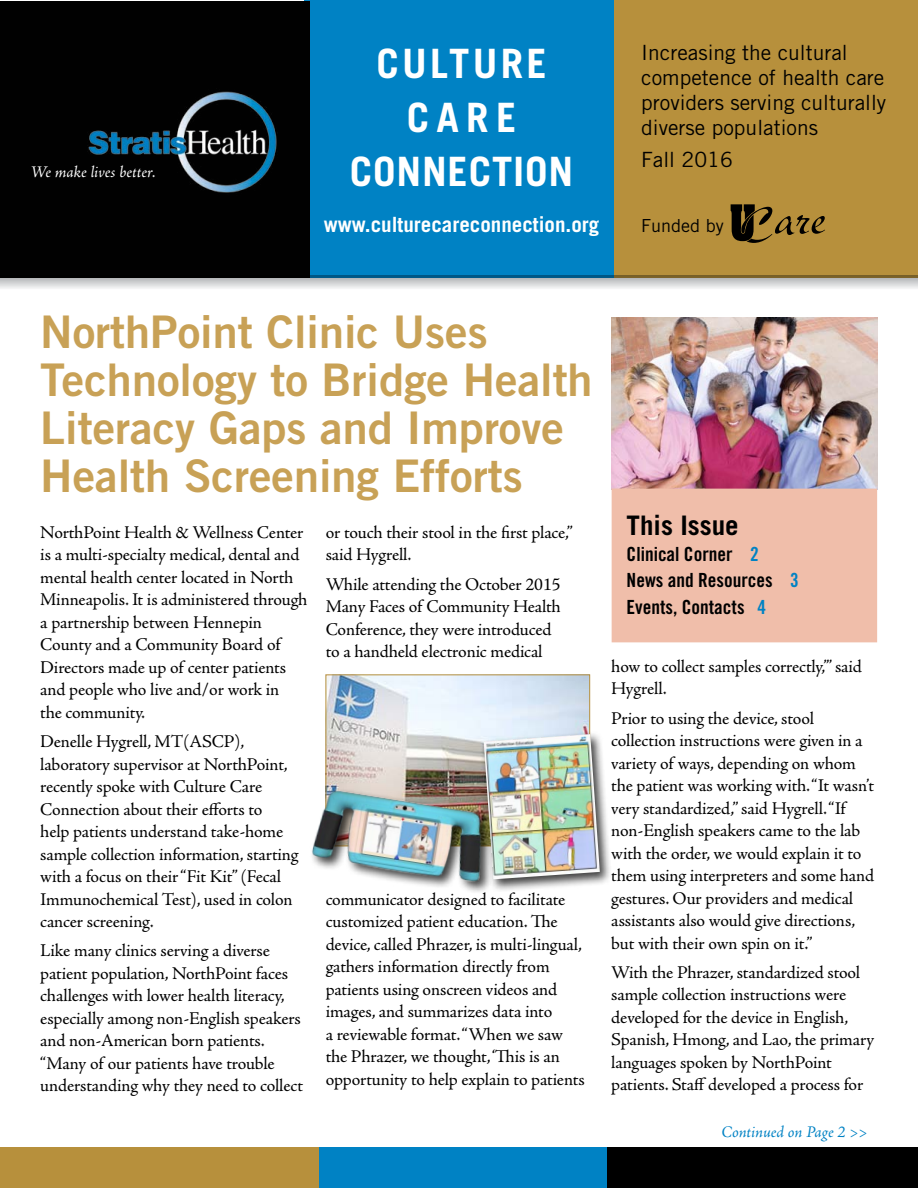
<style>
.page{position:relative;width:918px;height:1188px;background:#fff}
.page>*{position:absolute;margin:0;border:0;box-sizing:border-box;transform-origin:0 0}
.t1{font:45px/48px "Trade Gothic LT Std Bd 2";color:#c8a156}
.t2{font:700 40.5px/53.6px "Trade Gothic LT Std";letter-spacing:.05em;color:#fff;text-align:center}
.t3{font:700 26.85px "Trade Gothic LT Std";color:#000}
.t4{font:21px/25.2px "Trade Gothic LT Std";color:#000}
.t5{font:700 21px "Trade Gothic LT Std";color:#fff}
.t6{font:19.5px/26.2px "Trade Gothic LT Std Bd Cn 20";color:#000}
.t7{font:18px/22.5px "Adobe Jenson Pro";letter-spacing:-.01em;color:#000}
.t8{font:18px "Trade Gothic LT Std";color:#000}
.t9{font:italic 16.5px "Adobe Jenson Pro";color:#fff}
.t10{font:italic 16.5px "Adobe Jenson Pro";letter-spacing:-.005em;color:#0082c4}
.s1{color:#0082c4}
</style>
<div class="page">
<div style="left:609px;top:0;width:309px;height:277px;background:#b7903c"></div>
<div style="left:601px;top:1148px;width:317px;height:40px;background:#000"></div>
<div style="left:304px;top:0;width:310px;height:277px;background:#0082c4"></div>
<div style="left:315px;top:1148px;width:291px;height:40px;background:#0082c4"></div>
<div style="left:0;top:1148px;width:318px;height:40px;background:#b7903c"></div>
<svg style="left:731px;top:204px;width:94px;height:39px"></svg>
<img style="left:612px;top:317px;width:265px;height:172px">
<div style="left:612px;top:489px;width:264px;height:153px;background:#f0beaa"></div>
<div style="left:0;top:1px;width:309px;height:275px;background:#010101"></div>
<img style="left:88px;top:88px;width:190px;height:107px">
<img style="left:328px;top:677px;width:260px;height:108px">
<div style="left:480px;top:731px;width:133px;height:161px;background:#000;opacity:.75"></div>
<img style="left:484px;top:734px;width:116px;height:145px">
<div style="left:309px;top:787px;width:184px;height:107px;background:#fff"></div>
<img style="left:311px;top:785px;width:181px;height:104px">
<svg style="left:0;top:276px;width:918px;height:13px;background:#babebf"></svg>
<p class="t9" style="left:31px;top:162px;width:127px">We make lives better.</p>
<h2 class="t2" style="left:350px;top:37px;width:225px">Culture<br>Care connection</h2>
<p class="t5" style="left:324px;top:211px;width:277px">www.culturecareconnection.org</p>
<p class="t4" style="left:641px;top:39px;width:246px">Increasing the cultural competence of health care providers serving culturally diverse populations</p>
<p class="t4" style="left:641px;top:147px;width:93px">Fall 2016</p>
<p class="t8" style="left:641px;top:215px;width:84px">Funded by</p>
<h1 class="t1" style="left:40px;top:307px;width:554px">NorthPoint Clinic Uses<br>Technology to Bridge Health<br>Literacy Gaps and Improve<br>Health Screening Efforts</h1>
<p class="t7" style="left:40px;top:521px;width:269px">NorthPoint Health &amp; Wellness Center is a multi-specialty medical, dental and mental health center located in North Minneapolis. It is administered through a partnership between Hennepin County and a Community Board of Directors made up of center patients and people who live and/or work in<br>the community.</p>
<p class="t7" style="left:40px;top:731px;width:260px">Denelle Hygrell, MT(ASCP), laboratory supervisor at NorthPoint, recently spoke with Culture Care Connection about their efforts to<br>help patients understand take-home sample collection information, starting with a focus on their “Fit Kit” (Fecal Immunochemical Test), used in colon cancer screening.</p>
<p class="t7" style="left:40px;top:940px;width:264px">Like many clinics serving a diverse patient population, NorthPoint faces challenges with lower health literacy, especially among non-English speakers and non-American born patients. “Many of our patients have trouble understanding why they need to collect</p>
<p class="t7" style="left:326px;top:521px;width:249px">or touch their stool in the first place,” said Hygrell.</p>
<p class="t7" style="left:326px;top:573px;width:237px">While attending the October 2015<br>Many Faces of Community Health<br>Conference, they were introduced to a handheld electronic medical</p>
<p class="t7" style="left:326px;top:888px;width:261px">communicator designed to facilitate customized patient education. The device, called Phrazer, is multi-lingual, gathers information directly from patients using onscreen videos and images, and summarizes data into<br>a reviewable format. “When we saw the Phrazer, we thought, ‘This is an opportunity to help explain to patients</p>
<h3 class="t3" style="left:627px;top:509px;width:114px">This Issue</h3>
<p class="t6" style="left:627px;top:541px;width:174px">Clinical Corner <span class="s1">2<br></span>News and Resources <span class="s1">3<br></span>Events, Contacts <span class="s1">4</span></p>
<p class="t7" style="left:611px;top:655px;width:252px">how to collect samples correctly,’” said<br>Hygrell.</p>
<p class="t7" style="left:611px;top:707px;width:264px">Prior to using the device, stool collection instructions were given in a variety of ways, depending on whom the patient was working with. “It wasn’t very standardized,” said Hygrell. “If non-English speakers came to the lab with the order, we would explain it to them using interpreters and some hand gestures. Our providers and medical assistants also would give directions, but with their own spin on it.”</p>
<p class="t7" style="left:611px;top:961px;width:264px">With the Phrazer, standardized stool sample collection instructions were developed for the device in English, Spanish, Hmong, and Lao, the primary languages spoken by NorthPoint patients. Staff developed a process for</p>
<p class="t10" style="left:722px;top:1122px;width:147px">Continued on Page 2 &gt;&gt;</p>
</div>
